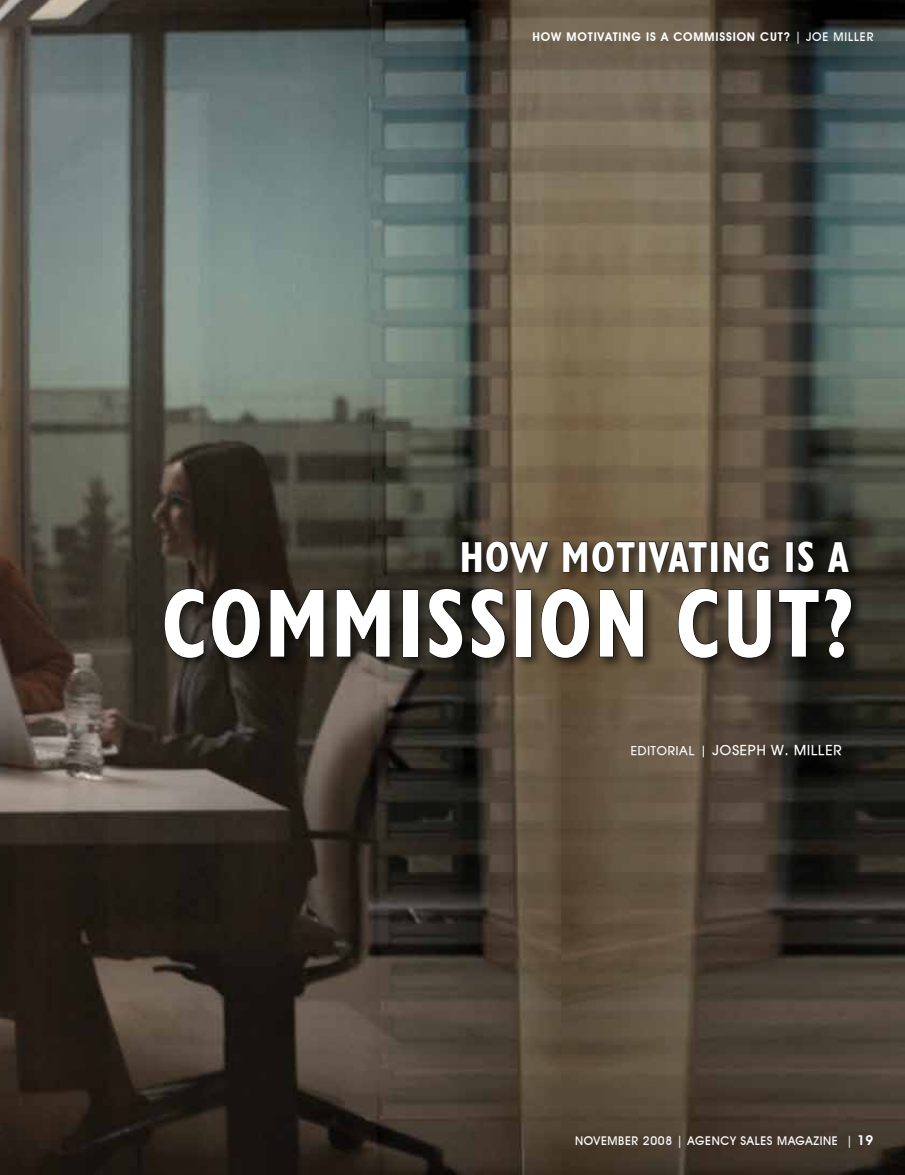
<style>
.page{position:relative;width:905px;height:1175px;background:#fff}
.page>*{position:absolute;margin:0;border:0;box-sizing:border-box;transform-origin:0 0}
.t1{font:700 condensed 97.5px "Humanist 521 BT";letter-spacing:.025em;color:#fff;scale:.94 1}
.t2{font:700 condensed 43.35px "Humanist 521 BT";letter-spacing:.03em;color:#fff;scale:.95 1}
.t3{font:700 13.5px "Atilla";letter-spacing:.075em;color:#fff}
.t4{font:600 12px "Avant Garde IT Cby BT";letter-spacing:.07em;color:#fff}
.t5{font:500 12px "Avant Garde IT Cby BT";letter-spacing:.05em;color:#fff}
.s1{font-weight:500}
.s2{font-size:12px}
.s3{font-size:15px}
.s4{font-weight:600;font-size:13.5px}
</style>
<div class="page">
<img style="left:0;top:0;width:904px;height:1174px">
<div style="left:161px;top:538px;width:703px;height:132px;background:#000;opacity:.57"></div>
<svg style="left:462px;top:541px;width:87px;height:32px;background:#362e23"></svg>
<svg style="left:563px;top:541px;width:72px;height:31px;background:#443727"></svg>
<div style="left:638px;top:542px;width:7px;height:30px;border:1px solid #000"></div>
<svg style="left:648px;top:541px;width:59px;height:32px;background:#473d2d"></svg>
<div style="left:710px;top:542px;width:7px;height:30px;border:1px solid #000"></div>
<svg style="left:723px;top:541px;width:46px;height:31px"></svg>
<div style="left:786px;top:542px;width:7px;height:30px;border:1px solid #000"></div>
<svg style="left:798px;top:541px;width:15px;height:31px"></svg>
<svg style="left:827px;top:541px;width:22px;height:31px"></svg>
<svg style="left:164px;top:588px;width:40px;height:70px;background:#2e2a24"></svg>
<svg style="left:211px;top:588px;width:49px;height:70px;background:#1b1712"></svg>
<svg style="left:270px;top:589px;width:54px;height:68px;background:#1a1612"></svg>
<svg style="left:336px;top:589px;width:54px;height:68px;background:#1e1c16"></svg>
<div style="left:403px;top:589px;width:15px;height:68px;border:1px solid #000"></div>
<svg style="left:428px;top:588px;width:35px;height:70px;background:#201f19"></svg>
<svg style="left:471px;top:588px;width:34px;height:70px;background:#2d2720"></svg>
<div style="left:516px;top:589px;width:15px;height:68px;border:1px solid #000"></div>
<svg style="left:541px;top:588px;width:48px;height:70px;background:#403324"></svg>
<svg style="left:599px;top:589px;width:44px;height:68px;background:#3d3325"></svg>
<svg style="left:678px;top:588px;width:40px;height:70px;background:#453a2d"></svg>
<svg style="left:727px;top:589px;width:44px;height:69px;background:#3b3228"></svg>
<svg style="left:778px;top:588px;width:73px;height:70px;background:#1d1b16"></svg>
<p class="t4" style="left:532px;top:29px;width:342px">HOW MOTIVATING IS A COMMISSION CUT? <span class="s1">| JOE MILLER</span></p>
<h2 class="t2" style="left:460px;top:530px;width:410px">HOW MOTIVATING IS A</h2>
<h1 class="t1" style="left:162px;top:563px;width:738px">COMMISSION CUT?</h1>
<p class="t3" style="left:630px;top:741px;width:212px"><span class="s2">EDITORIAL</span> <span class="s3">|</span> JOSEPH W. MILLER</p>
<p class="t5" style="left:575px;top:1133px;width:300px">NOVEMBER 2008 | AGENCY SALES MAGAZINE | <span class="s4">19</span></p>
</div>
